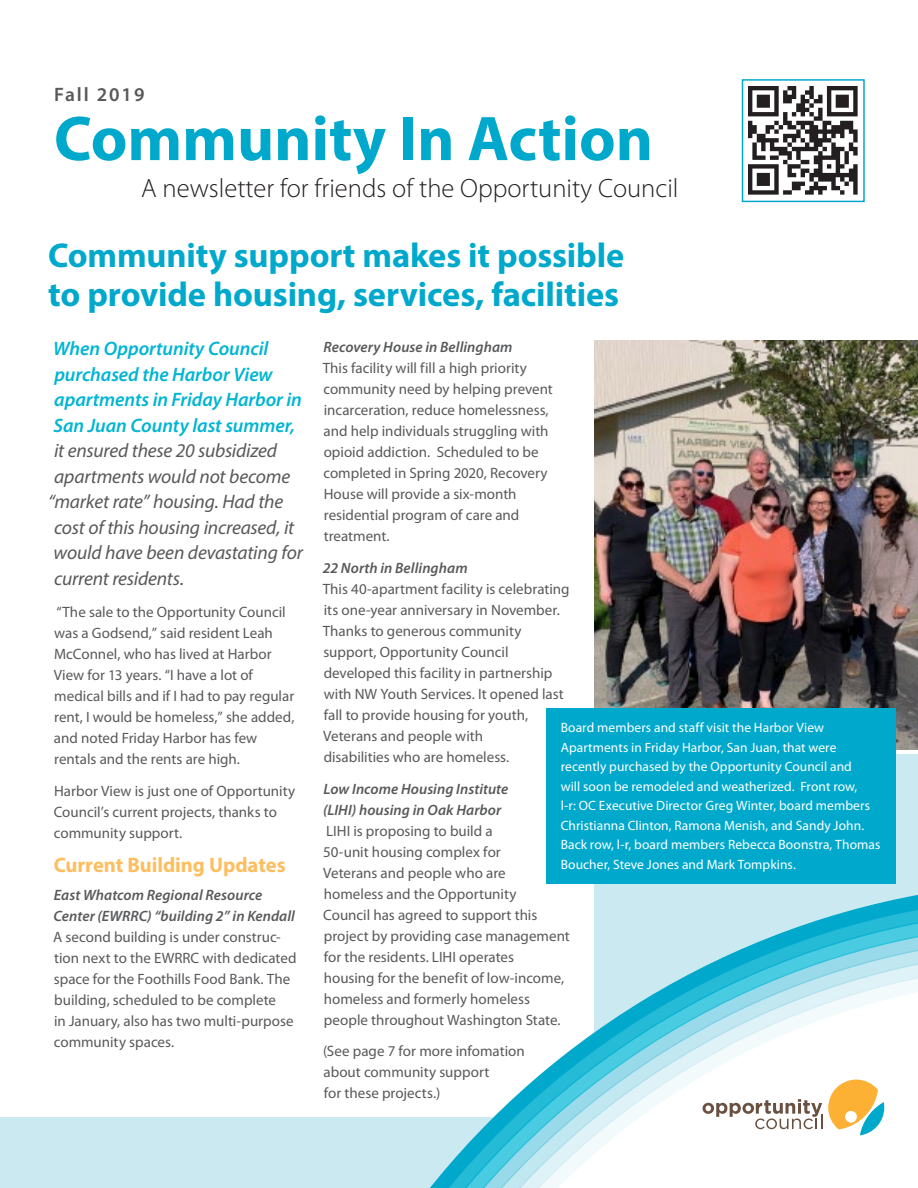
<style>
.page{position:relative;width:918px;height:1188px;background:#fff}
.page>*{position:absolute;margin:0;border:0;box-sizing:border-box;transform-origin:0 0}
.t1{font:700 63.75px "Myriad Pro";color:#00a9cc}
.t2{font:700 34.5px/39px "Myriad Pro";letter-spacing:-.005em;color:#00a9cc}
.t3{font:300 26.55px "Myriad Pro";color:#231f20}
.t4{font:700 21px "Myriad Pro";letter-spacing:-.005em;color:#fdbe60}
.a_OC_donor_form_sans{font:italic 19.5px "Myriad Pro";letter-spacing:-.01em;color:#58595b}
.a_OC_donor_form_sans-2{font:italic 600 19.5px "Myriad Pro";letter-spacing:-.005em;color:#00b5d3}
.FLIR_body_copy{font:600 19.5px "Myriad Pro";letter-spacing:.1em;color:#58595b}
.a_OC_donor_form_sans-3{font:15px/21px "Myriad Pro";color:#58595b}
.a_OC_donor_form_sans-4{font:13.5px/19.5px "Myriad Pro";letter-spacing:.005em;color:#fff}
.s1{font-weight:600;font-style:italic}
</style>
<div class="page">
<div style="left:0;top:1117px;width:634px;height:71px;background:#cbe9f1"></div>
<img style="left:749px;top:86px;width:109px;height:109px">
<div style="left:742px;top:79px;width:123px;height:123px;border:2px solid #00a9cc"></div>
<svg style="left:430px;top:881px;width:488px;height:307px"></svg>
<svg style="left:703px;top:1099px;width:119px;height:30px"></svg>
<svg style="left:828px;top:1080px;width:56px;height:55px"></svg>
<img style="left:594px;top:341px;width:324px;height:408px">
<div style="left:546px;top:708px;width:350px;height:176px;background:#00a9cc"></div>
<p class="FLIR_body_copy" style="left:54px;top:82px;width:92px">Fall 2019</p>
<p class="t1" style="left:54px;top:97px;width:601px">Community In Action</p>
<p class="t3" style="left:141px;top:172px;width:539px">A newsletter for friends of the Opportunity Council</p>
<p class="t2" style="left:48px;top:235px;width:578px">Community support makes it possible to provide housing, services, facilities</p>
<p class="a_OC_donor_form_sans-2" style="left:53px;top:337px;width:217px">When Opportunity Council</p>
<p class="a_OC_donor_form_sans-2" style="left:54px;top:362px;width:220px">purchased the Harbor View</p>
<p class="a_OC_donor_form_sans-2" style="left:54px;top:388px;width:249px">apartments in Friday Harbor in</p>
<p class="a_OC_donor_form_sans-2" style="left:54px;top:413px;width:243px">San Juan County last summer,</p>
<p class="a_OC_donor_form_sans" style="left:54px;top:439px;width:225px">it ensured these 20 subsidized</p>
<p class="a_OC_donor_form_sans" style="left:54px;top:464px;width:238px">apartments would not become</p>
<p class="a_OC_donor_form_sans" style="left:48px;top:490px;width:237px">“market rate” housing. Had the</p>
<p class="a_OC_donor_form_sans" style="left:54px;top:515px;width:242px">cost of this housing increased, it</p>
<p class="a_OC_donor_form_sans" style="left:54px;top:541px;width:251px">would have been devastating for</p>
<p class="a_OC_donor_form_sans" style="left:54px;top:566px;width:132px">current residents.</p>
<p class="a_OC_donor_form_sans-3" style="left:54px;top:601px;width:242px">“The sale to the Opportunity Council was a Godsend,” said resident Leah McConnel, who has lived at Harbor View for 13 years. “I have a lot of medical bills and if I had to pay regular rent, I would be homeless,” she added, and noted Friday Harbor has few rentals and the rents are high.</p>
<p class="a_OC_donor_form_sans-3" style="left:54px;top:780px;width:243px">Harbor View is just one of Opportunity<br>Council’s current projects, thanks to community support.</p>
<p class="t4" style="left:54px;top:852px;width:233px">Current Building Updates</p>
<p class="a_OC_donor_form_sans-3" style="left:53px;top:884px;width:245px"><span class="s1">East Whatcom Regional Resource Center (EWRRC) “building 2” in Kendall </span>A second building is under construc&shy;tion next to the EWRRC with dedicated space for the Foothills Food Bank. The building, scheduled to be complete<br>in January, also has two multi-purpose community spaces.</p>
<p class="a_OC_donor_form_sans-3" style="left:323px;top:336px;width:232px"><span class="s1">Recovery House in Bellingham<br></span>This facility will fill a high priority community need by helping prevent incarceration, reduce homelessness, and help individuals struggling with opioid addiction. Scheduled to be completed in Spring 2020, Recovery<br>House will provide a six-month residential program of care and treatment.</p>
<p class="a_OC_donor_form_sans-3" style="left:323px;top:557px;width:248px"><span class="s1">22 North in Bellingham<br></span>This 40-apartment facility is celebrating its one-year anniversary in November.<br>Thanks to generous community support, Opportunity Council developed this facility in partnership with NW Youth Services. It opened last fall to provide housing for youth, Veterans and people with<br>disabilities who are homeless.</p>
<p class="a_OC_donor_form_sans-3" style="left:323px;top:778px;width:248px"><span class="s1">Low Income Housing Institute<br>(LIHI) housing in Oak Harbor<br></span>LIHI is proposing to build a<br>50-unit housing complex for<br>Veterans and people who are<br>homeless and the Opportunity<br>Council has agreed to support this project by providing case management for the residents. LIHI operates<br>housing for the benefit of low-income, homeless and formerly homeless people throughout Washington State.</p>
<p class="a_OC_donor_form_sans-3" style="left:323px;top:1041px;width:203px">(See page 7 for more infomation about community support<br>for these projects.)</p>
<p class="a_OC_donor_form_sans-4" style="left:561px;top:718px;width:321px">Board members and staff visit the Harbor View Apartments in Friday Harbor, San Juan, that were recently purchased by the Opportunity Council and<br>will soon be remodeled and weatherized. Front row,<br>l-r: OC Executive Director Greg Winter, board members Christianna Clinton, Ramona Menish, and Sandy John.<br>Back row, l-r, board members Rebecca Boonstra, Thomas Boucher, Steve Jones and Mark Tompkins.</p>
</div>
